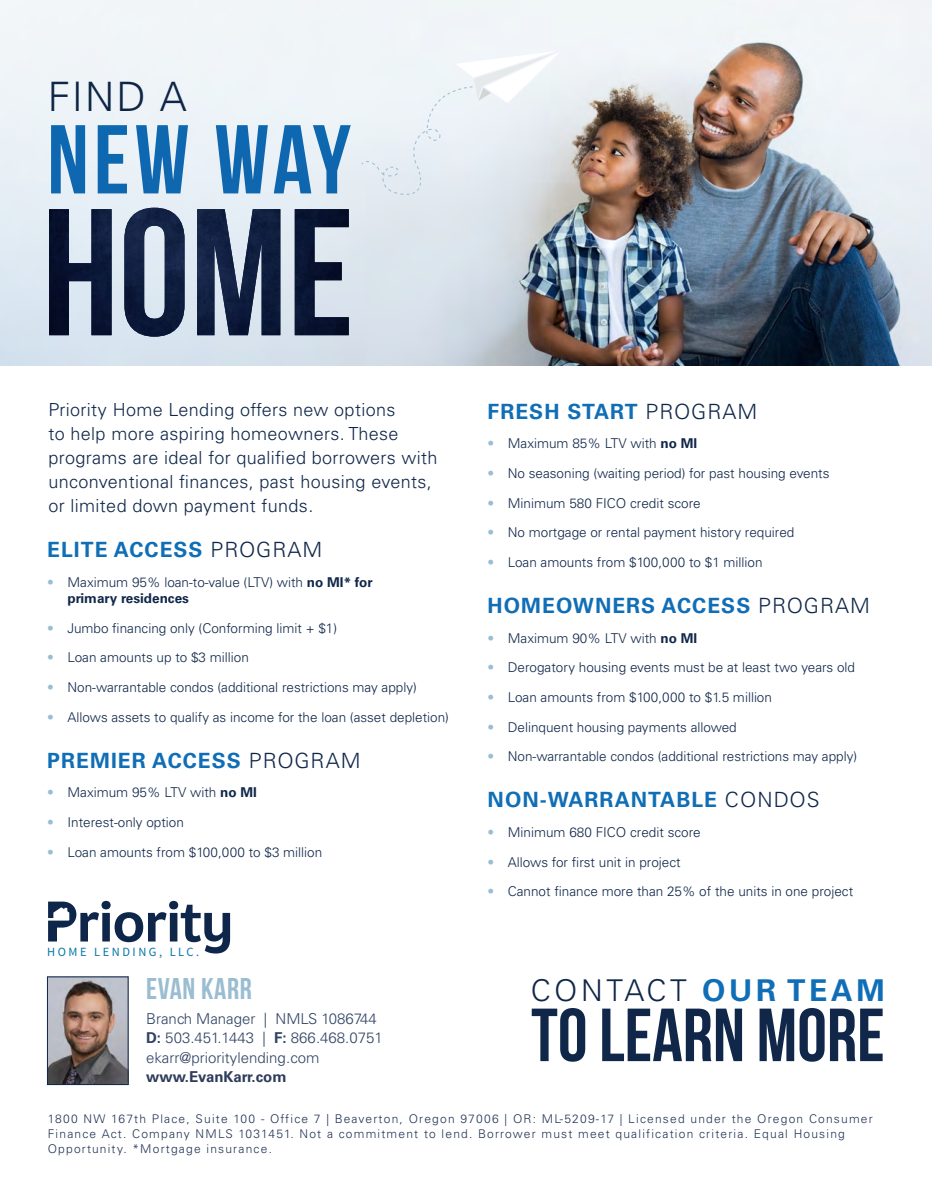
<style>
.page{position:relative;width:932px;height:1202px;background:#fff}
.page>*{position:absolute;margin:0;border:0;box-sizing:border-box;transform-origin:0 0}
.t1{font:97.5px "Bebas Neue";letter-spacing:.04em;color:#106eb6}
.t2{font:75px "Bebas Neue";color:#10274a}
.t3{font:300 40.5px "Univers LT Std";color:#10274a}
.t4{font:300 30px "Univers LT Std";letter-spacing:.12em;color:#10274a}
.t5{font:30px "Bebas Neue";letter-spacing:.02em;color:#9abdd1}
.Colored_Bullets{font:700 21px "Univers LT Std";letter-spacing:.05em;color:#106eb6}
.t6{font:300 18px/24px "Univers LT Std";letter-spacing:.02em;color:#10274a}
.t7{font:300 15px/19.5px "Univers LT Std";color:#304464}
.t8{font:700 15px "Univers LT Std";color:#2e3c5b}
.t9{font:300 13.5px/16.2px "Univers LT Std";color:#10274a}
.t10{font:12.6px "Source Sans Pro";letter-spacing:.2em;color:#0977a7}
.t11{font:300 12px/15px "Univers LT Std";letter-spacing:.1em;color:#233455}
.s1{font-weight:300;color:#10274a}
.s2{color:#9abdd1}
.s3{font-weight:700}
.s4{font-weight:700;color:#106eb6}
</style>
<div class="page">
<img style="left:420px;top:0;width:512px;height:365px">
<div style="left:0;top:0;width:420px;height:365px;background:linear-gradient(to bottom,#f6f9fb,#d4e0ec)"></div>
<img style="left:49px;top:208px;width:300px;height:129px">
<svg style="left:361px;top:46px;width:214px;height:149px"></svg>
<img style="left:49px;top:978px;width:77px;height:104px">
<div style="left:47px;top:976px;width:81px;height:108px;border:1px solid #10274a"></div>
<svg style="left:48px;top:901px;width:182px;height:52px"></svg>
<h3 class="t3" style="left:47px;top:72px;width:141px">FIND A</h3>
<h1 class="t1" style="left:47px;top:106px;width:305px">NEW WAY</h1>
<h3 class="t6" style="left:48px;top:398px;width:391px">Priority Home Lending offers new options<br>to help more aspiring homeowners. These programs are ideal for qualified borrowers with unconventional finances, past housing events, or limited down payment funds.</h3>
<p class="Colored_Bullets" style="left:47px;top:537px;width:276px">ELITE ACCESS <span class="s1">PROGRAM</span></p>
<p class="t9" style="left:68px;top:574px;width:306px;text-indent:-20px"><span class="s2">•</span> Maximum 95% loan-to-value (LTV) with <span class="s3">no MI* for primary residences</span></p>
<p class="t9" style="left:47px;top:620px;width:291px"><span class="s2">•</span> Jumbo financing only (Conforming limit + $1)</p>
<p class="t9" style="left:47px;top:649px;width:203px"><span class="s2">•</span> Loan amounts up to $3 million</p>
<p class="t9" style="left:47px;top:679px;width:371px"><span class="s2">•</span> Non-warrantable condos (additional restrictions may apply)</p>
<p class="t9" style="left:47px;top:709px;width:403px"><span class="s2">•</span> Allows assets to qualify as income for the loan (asset depletion)</p>
<p class="Colored_Bullets" style="left:47px;top:748px;width:315px">PREMIER ACCESS <span class="s1">PROGRAM</span></p>
<p class="t9" style="left:47px;top:784px;width:211px"><span class="s2">•</span> Maximum 95% LTV with <span class="s3">no MI</span></p>
<p class="t9" style="left:47px;top:814px;width:138px"><span class="s2">•</span> Interest-only option</p>
<p class="t9" style="left:47px;top:843px;width:276px"><span class="s2">•</span> Loan amounts from $100,000 to $3 million</p>
<p class="t10" style="left:47px;top:944px;width:153px">HOME LENDING, LLC.</p>
<p class="t5" style="left:146px;top:972px;width:107px">EVAN KARR</p>
<p class="t7" style="left:146px;top:1008px;width:232px">Branch Manager | NMLS 1086744</p>
<p class="t7" style="left:146px;top:1028px;width:238px"><span class="s3">D:</span> 503.451.1443 | <span class="s3">F:</span> 866.468.0751 ekarr@prioritylending.com</p>
<p class="t8" style="left:146px;top:1068px;width:142px">www.EvanKarr.com</p>
<p class="Colored_Bullets" style="left:487px;top:399px;width:271px">FRESH START <span class="s1">PROGRAM</span></p>
<p class="t9" style="left:487px;top:435px;width:211px"><span class="s2">•</span> Maximum 85% LTV with <span class="s3">no MI</span></p>
<p class="t9" style="left:487px;top:465px;width:343px"><span class="s2">•</span> No seasoning (waiting period) for past housing events</p>
<p class="t9" style="left:487px;top:495px;width:215px"><span class="s2">•</span> Minimum 580 FICO credit score</p>
<p class="t9" style="left:487px;top:524px;width:308px"><span class="s2">•</span> No mortgage or rental payment history required</p>
<p class="t9" style="left:487px;top:554px;width:276px"><span class="s2">•</span> Loan amounts from $100,000 to $1 million</p>
<p class="Colored_Bullets" style="left:487px;top:593px;width:384px">HOMEOWNERS ACCESS <span class="s1">PROGRAM</span></p>
<p class="t9" style="left:487px;top:629px;width:211px"><span class="s2">•</span> Maximum 90% LTV with <span class="s3">no MI</span></p>
<p class="t9" style="left:487px;top:659px;width:369px"><span class="s2">•</span> Derogatory housing events must be at least two years old</p>
<p class="t9" style="left:487px;top:689px;width:286px"><span class="s2">•</span> Loan amounts from $100,000 to $1.5 million</p>
<p class="t9" style="left:487px;top:719px;width:251px"><span class="s2">•</span> Delinquent housing payments allowed</p>
<p class="t9" style="left:487px;top:748px;width:371px"><span class="s2">•</span> Non-warrantable condos (additional restrictions may apply)</p>
<p class="Colored_Bullets" style="left:487px;top:787px;width:333px">NON-WARRANTABLE <span class="s1">CONDOS</span></p>
<p class="t9" style="left:487px;top:824px;width:215px"><span class="s2">•</span> Minimum 680 FICO credit score</p>
<p class="t9" style="left:487px;top:853px;width:194px"><span class="s2">•</span> Allows for first unit in project</p>
<p class="t9" style="left:487px;top:883px;width:367px"><span class="s2">•</span> Cannot finance more than 25% of the units in one project</p>
<h3 class="t4" style="left:530px;top:972px;width:356px">CONTACT <span class="s4">OUR TEAM</span></h3>
<h2 class="t2" style="left:531px;top:994px;width:355px">TO LEARN MORE</h2>
<p class="t11" style="left:48px;top:1111px;width:826px">1800 NW 167th Place, Suite 100 - Office 7 | Beaverton, Oregon 97006 | OR: ML-5209-17 | Licensed under the Oregon Consumer<br>Finance Act. Company NMLS 1031451. Not a commitment to lend. Borrower must meet qualification criteria. Equal Housing<br>Opportunity. *Mortgage insurance.</p>
</div>
